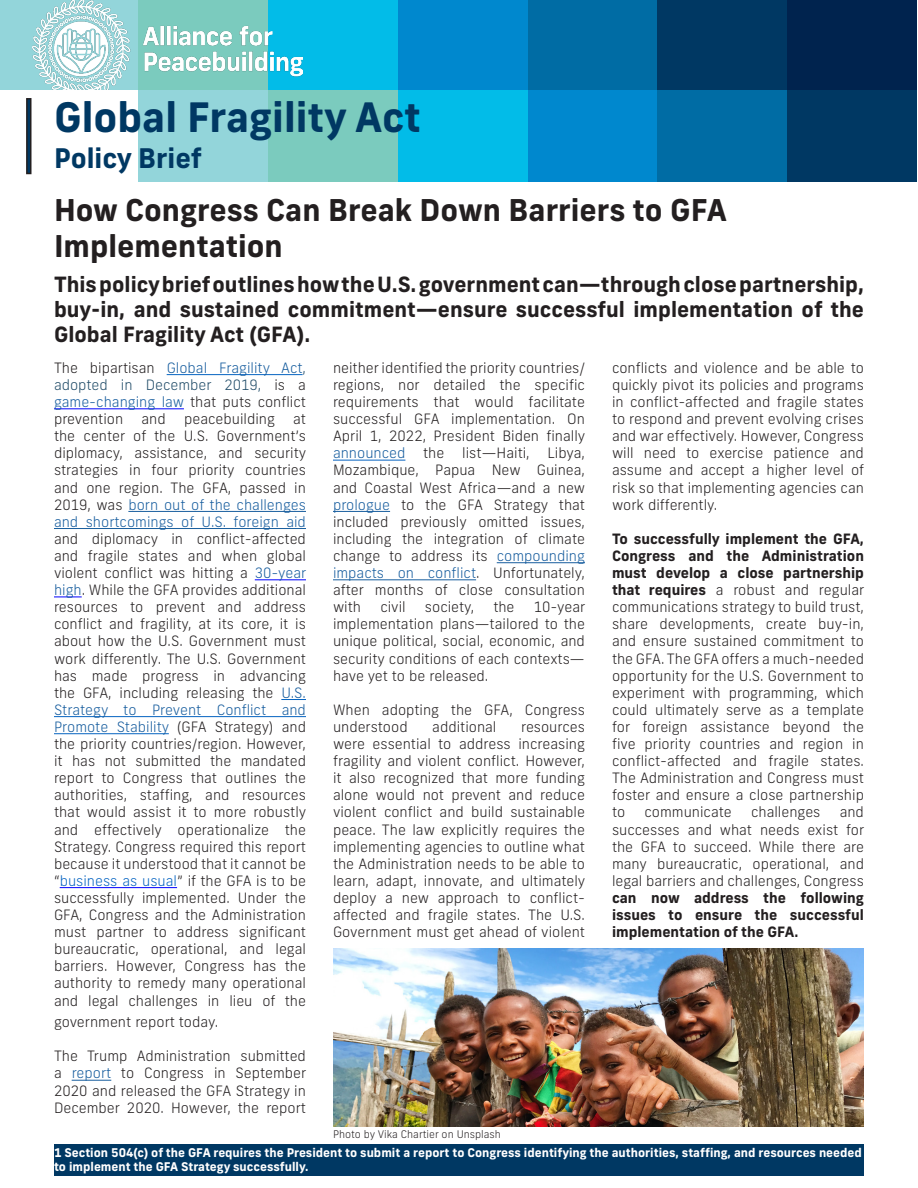
<style>
.page{position:relative;width:918px;height:1188px;background:#fff}
.page>*{position:absolute;margin:0;border:0;box-sizing:border-box;transform-origin:0 0}
.t1{font:700 40.5px "New Frank";color:#003863}
.t2{font:700 30px/36px "New Frank";color:#231f20}
.t3{font:700 27px "New Frank";color:#003863}
.t4{font:700 21px/25.2px "New Frank";color:#231f20;text-align:justify}
.t5{font:300 14.25px/17.1px "New Frank";color:#231f20;text-align:justify}
.t6{font:700 12px/14.4px "New Frank";color:#fff}
.t7{font:300 10.5px "New Frank";color:#231f20}
.s1{color:#175d9e}
.s2{color:#214c68}
.s3{font-weight:700}
.s4{color:#0563c1}
</style>
<div class="page">
<hr style="left:167px;top:374px;width:136px;height:1px;background:#0563c1">
<hr style="left:54px;top:408px;width:130px;height:1px;background:#00f">
<hr style="left:128px;top:511px;width:178px;height:1px;background:#175d9e">
<hr style="left:54px;top:528px;width:252px;height:1px;background:#175d9e">
<hr style="left:255px;top:579px;width:51px;height:1px;background:#00f">
<svg style="left:54px;top:597px;width:28px;height:1px"></svg>
<svg style="left:281px;top:699px;width:25px;height:1px"></svg>
<hr style="left:54px;top:716px;width:252px;height:1px;background:#0563c1">
<hr style="left:54px;top:733px;width:115px;height:1px;background:#0563c1">
<hr style="left:60px;top:887px;width:117px;height:1px;background:#00f">
<hr style="left:72px;top:1080px;width:39px;height:1px;background:#175d9e">
<div style="left:0;top:0;width:138px;height:90px;background:#93d5da"></div>
<div style="left:138px;top:90px;width:130px;height:92px;background:#93d5da"></div>
<div style="left:268px;top:0;width:130px;height:90px;background:#02bce8"></div>
<div style="left:268px;top:90px;width:130px;height:92px;background:#7bcbbe"></div>
<div style="left:398px;top:0;width:130px;height:90px;background:#0088ce"></div>
<div style="left:398px;top:90px;width:130px;height:92px;background:#02bce8"></div>
<div style="left:528px;top:0;width:129px;height:90px;background:#006ca4"></div>
<div style="left:528px;top:90px;width:129px;height:92px;background:#0088ce"></div>
<div style="left:657px;top:0;width:130px;height:90px;background:#003863"></div>
<div style="left:657px;top:90px;width:130px;height:92px;background:#006ca4"></div>
<div style="left:787px;top:0;width:130px;height:90px;background:#00234e"></div>
<div style="left:787px;top:90px;width:130px;height:92px;background:#003863"></div>
<div style="left:26px;top:98px;width:6px;height:76px;border:2px solid #231f20"></div>
<hr style="left:333px;top:460px;width:72px;height:1px;background:#0563c1">
<hr style="left:333px;top:511px;width:57px;height:1px;background:#175d9e">
<hr style="left:497px;top:562px;width:88px;height:1px;background:#175d9e">
<hr style="left:333px;top:579px;width:143px;height:1px;background:#175d9e">
<img style="left:333px;top:949px;width:531px;height:178px">
<img style="left:32px;top:0;width:270px;height:90px">
<div style="left:54px;top:1144px;width:810px;height:32px;background:#003863"></div>
<p class="t1" style="left:54px;top:91px;width:369px">Global Fragility Act</p>
<p class="t3" style="left:54px;top:141px;width:150px">Policy Brief</p>
<p class="t2" style="left:54px;top:191px;width:674px">How Congress Can Break Down Barriers to GFA<br>Implementation</p>
<p class="t4" style="left:54px;top:271px;width:812px">This policy brief outlines how the U.S. government can—through close partnership, buy-in, and sustained commitment—ensure successful implementation of the Global Fragility Act (GFA).</p>
<p class="t5" style="left:54px;top:359px;width:254px">The bipartisan <span class="s1">Global Fragility Act</span><span class="s2">, adopted in December 2019,</span> is a <span class="s1">game-changing law</span> that puts conflict prevention</p>
<p class="t5" style="left:333px;top:359px;width:254px">neither identified the priority countries/ regions, nor detailed the specific requirements that would facilitate successful GFA implementation. On April 1, 2022, President Biden finally <span class="s1">announced</span> the</p>
<p class="t5" style="left:612px;top:359px;width:254px">conflicts and violence and be able to quickly pivot its policies and programs in conflict-affected and fragile states to respond and prevent evolving crises and war effectively. However, Congress will need to exercise patience and assume and accept a higher level of risk so that implementing agencies can work differently.</p>
<p class="t5" style="left:612px;top:530px;width:254px"><span class="s3">To successfully implement the GFA, Congress and the Administration must develop a close partnership that requires</span> a robust and regular communications strategy to build trust, share developments, create buy-in, and ensure sustained commitment to the GFA. The GFA offers a much-needed opportunity for the U.S. Government to experiment with programming, which could ultimately serve as a template for foreign assistance beyond the five priority countries and region in conflict-affected and fragile states.<br>The Administration and Congress must foster and ensure a close partnership to</p>
<p class="t5" style="left:141px;top:410px;width:26px">and</p>
<p class="t5" style="left:184px;top:410px;width:92px">peacebuilding</p>
<p class="t5" style="left:54px;top:410px;width:254px;text-indent:239px">at the center of the U.S. Government’s diplomacy, assistance, and security strategies in four priority countries and one region. The GFA, passed in 2019, was <span class="s1">born out of the challenges and shortcomings of U.S. foreign aid </span>and diplomacy in conflict-affected and fragile states and when global violent conflict was hitting a <span class="s1">30-year high</span>. While the GFA provides additional resources to prevent and address conflict and fragility, at its core, it is about how the U.S. Government must work differently. The U.S. Government has made progress in advancing the GFA, including releasing the <span class="s1">U.S.<br>Strategy to Prevent Conflict and Promote Stability</span> (GFA Strategy) and the priority countries/region. However, it has not submitted the mandated report to Congress that outlines the authorities, staffing, and resources that would assist it to more robustly and effectively operationalize the Strategy. Congress required this report because it understood that it cannot be “<span class="s4">business as usual</span>” if the GFA is to be successfully implemented. Under the GFA, Congress and the Administration must partner to address significant bureaucratic, operational, and legal barriers. However, Congress has the authority to remedy many operational and legal challenges in lieu of the</p>
<p class="t5" style="left:54px;top:1013px;width:166px">government report today.</p>
<p class="t5" style="left:54px;top:1048px;width:254px">The Trump Administration submitted a <span class="s1">report</span> to Congress in September 2020 and released the GFA Strategy in December 2020. However, the report</p>
<p class="t5" style="left:333px;top:445px;width:254px;text-indent:215px">Libya, Mozambique, Papua New Guinea, and Coastal West Africa—and a new <span class="s1">prologue</span> to the GFA Strategy that included previously omitted issues, including the integration of climate change to address its <span class="s1">compounding impacts on conflict</span>. Unfortunately, after months of close consultation with</p>
<p class="t5" style="left:462px;top:445px;width:69px">list—Haiti,</p>
<p class="t5" style="left:380px;top:599px;width:27px">civil</p>
<p class="t5" style="left:425px;top:599px;width:51px">society,</p>
<p class="t5" style="left:493px;top:599px;width:23px">the</p>
<p class="t5" style="left:333px;top:599px;width:254px;text-indent:201px">10-year implementation plans—tailored to the unique political, social, economic, and security conditions of each contexts— have yet to be released.</p>
<p class="t5" style="left:333px;top:701px;width:253px">When adopting the GFA, Congress understood</p>
<p class="t5" style="left:432px;top:718px;width:66px">additional</p>
<p class="t5" style="left:333px;top:718px;width:254px;text-indent:188px">resources were essential to address increasing fragility and violent conflict. However, it also recognized that more funding alone would not prevent and reduce violent conflict and build sustainable peace. The law explicitly requires the implementing agencies to outline what the Administration needs to be able to learn, adapt, innovate, and ultimately deploy a new approach to conflict&shy;affected and fragile states. The U.S.<br>Government must get ahead of violent</p>
<p class="t5" style="left:612px;top:804px;width:254px;text-indent:228px">and successes and what needs exist for the GFA to succeed. While there are many bureaucratic, operational, and legal barriers and challenges, Congress <span class="s3">can now address the following issues to ensure the successful implementation of the GFA.</span></p>
<p class="t5" style="left:645px;top:804px;width:89px">communicate</p>
<p class="t5" style="left:751px;top:804px;width:71px">challenges</p>
<p class="t7" style="left:333px;top:1128px;width:169px">Photo by Vika Chartier on Unsplash</p>
<p class="t6" style="left:54px;top:1145px;width:809px">1 Section 504(c) of the GFA requires the President to submit a report to Congress identifying the authorities, staffing, and resources needed to implement the GFA Strategy successfully.</p>
</div>
